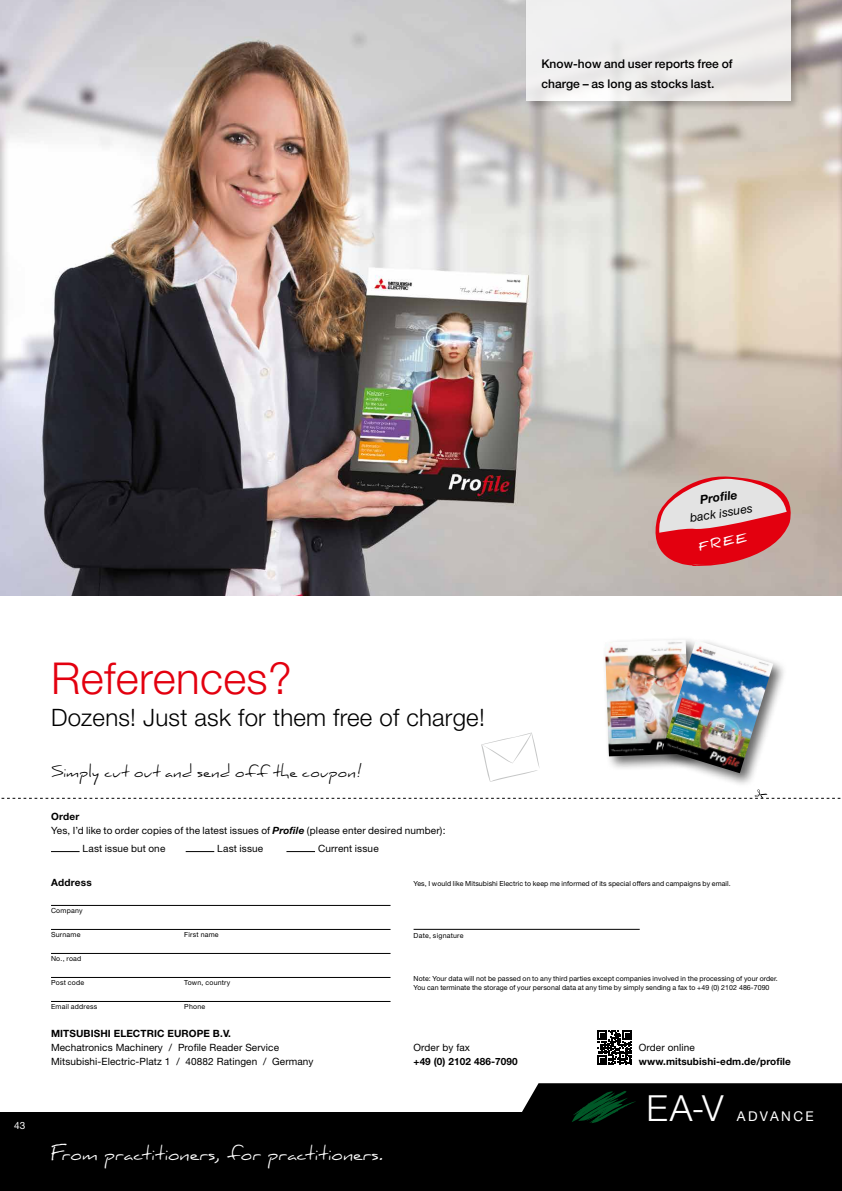
<style>
.page{position:relative;width:842px;height:1191px;background:#fff}
.page>*{position:absolute;margin:0;border:0;box-sizing:border-box;transform-origin:0 0}
.t1{font:300 44px "Helvetica Neue";letter-spacing:.01em;color:#e3000f}
.t2{font:300 36px "Helvetica Neue";color:#fff}
.t3{font:28px "Daniel Extended";color:#fff}
.t4{font:300 24px "Helvetica Neue";letter-spacing:.01em;color:#000}
.t5{font:23px "Daniel Extended";letter-spacing:.01em;color:#000}
.t6{font:13.5px "Helvetica Neue";letter-spacing:.18em;color:#fff}
.t7{font:500 12px/20px "Helvetica Neue";letter-spacing:.005em;color:#000}
.t8{font:italic 12px "Helvetica Neue";color:#000}
.t9{font:italic 700 12px "Helvetica Neue";color:#000}
.t10{font:700 12px "Daniel";color:#fff}
.t11{font:10px/14px "Helvetica Neue";letter-spacing:.01em;color:#000}
.t12{font:700 10px "Helvetica Neue";letter-spacing:.01em;color:#000}
.t13{font:10px "Helvetica Neue";color:#fff}
.t14{font:7px/9px "Helvetica Neue";letter-spacing:.01em;color:#000}
.t15{font:7px "Helvetica Neue";letter-spacing:.03em;color:#000}
.s1{font-weight:700}
.s2{font-weight:700;font-style:italic}
</style>
<div class="page">
<div style="left:0;top:1111px;width:842px;height:80px;background:#000"></div>
<svg style="left:514px;top:1083px;width:328px;height:40px"></svg>
<img style="left:0;top:0;width:842px;height:595px">
<svg style="left:51px;top:851px;width:29px;height:1px"></svg>
<svg style="left:186px;top:851px;width:28px;height:1px"></svg>
<svg style="left:286px;top:851px;width:29px;height:1px"></svg>
<hr style="left:51px;top:905px;width:339px;height:1px;background:#000">
<hr style="left:51px;top:929px;width:339px;height:1px;background:#000">
<hr style="left:51px;top:953px;width:339px;height:1px;background:#000">
<hr style="left:51px;top:977px;width:339px;height:1px;background:#000">
<hr style="left:51px;top:1001px;width:339px;height:1px;background:#000">
<hr style="left:414px;top:929px;width:226px;height:1px;background:#000">
<div style="left:524px;top:0;width:277px;height:111px;background:#000;opacity:.3"></div>
<div style="left:526px;top:0;width:265px;height:101px;background:linear-gradient(to right,#f0f0f1,#eae7e6)"></div>
<svg style="left:647px;top:474px;width:150px;height:97px;background:#d68486"></svg>
<svg style="left:481px;top:732px;width:59px;height:50px"></svg>
<svg style="left:1px;top:789px;width:840px;height:10px"></svg>
<svg style="left:597px;top:1030px;width:35px;height:35px"></svg>
<div style="left:602px;top:636px;width:103px;height:135px;background:#000;opacity:.6"></div>
<img style="left:605px;top:639px;width:55px;height:117px">
<div style="left:660px;top:637px;width:128px;height:151px;background:#000;opacity:.6"></div>
<img style="left:662px;top:640px;width:111px;height:133px">
<h3 class="t7" style="left:541px;top:54px;width:193px">Know-how and user reports free of charge – as long as stocks last.</h3>
<h3 class="t9" style="left:699px;top:493px;width:39px;rotate:-9deg">Profile</h3>
<h3 class="t8" style="left:689px;top:511px;width:65px;rotate:-9deg">back issues</h3>
<h3 class="t10" style="left:697px;top:539px;width:50px;rotate:-10deg">free</h3>
<h3 class="t13" style="left:14px;top:1119px;width:13px">43</h3>
<h1 class="t1" style="left:51px;top:651px;width:242px">References?</h1>
<h3 class="t4" style="left:51px;top:702px;width:435px">Dozens! Just ask for them free of charge!</h3>
<h3 class="t5" style="left:51px;top:758px;width:311px">Simply cut out and send off the coupon!</h3>
<h3 class="t11" style="left:51px;top:809px;width:396px"><span class="s1">Order<br></span>Yes, I’d like to order copies of the latest issues of <span class="s2">Profile</span> (please enter desired number):</h3>
<h3 class="t11" style="left:83px;top:841px;width:84px">Last issue but one</h3>
<h3 class="t11" style="left:217px;top:841px;width:48px">Last issue</h3>
<h3 class="t11" style="left:318px;top:841px;width:62px">Current issue</h3>
<h3 class="t12" style="left:51px;top:876px;width:42px">Address</h3>
<p class="t14" style="left:51px;top:905px;width:33px">Company</p>
<p class="t14" style="left:51px;top:929px;width:31px">Surname</p>
<p class="t15" style="left:184px;top:930px;width:36px">First name</p>
<p class="t14" style="left:51px;top:953px;width:32px">No. , road</p>
<p class="t14" style="left:51px;top:977px;width:35px">Post code</p>
<p class="t15" style="left:184px;top:978px;width:48px">Town, country</p>
<p class="t15" style="left:51px;top:1002px;width:48px">Email address</p>
<p class="t14" style="left:184px;top:1001px;width:22px">Phone</p>
<p class="t14" style="left:414px;top:878px;width:318px">Yes, I would like Mitsubishi Electric to keep me informed of its special offers and campaigns by email.</p>
<p class="t15" style="left:414px;top:931px;width:51px">Date, signature</p>
<p class="t14" style="left:414px;top:974px;width:365px">Note: Your data will not be passed on to any third parties except companies involved in the processing of your order.<br>You can terminate the storage of your personal data at any time by simply sending a fax to +49 (0) 2102 486-7090</p>
<h3 class="t12" style="left:51px;top:1027px;width:181px">MITSUBISHI ELECTRIC EUROPE B.V.</h3>
<h3 class="t11" style="left:51px;top:1040px;width:264px">Mechatronics Machinery / Profile Reader Service<br>Mitsubishi-Electric-Platz 1 / 40882 Ratingen / Germany</h3>
<h3 class="t11" style="left:414px;top:1040px;width:58px">Order by fax</h3>
<h3 class="t12" style="left:414px;top:1055px;width:106px">+49 (0) 2102 486-7090</h3>
<h3 class="t3" style="left:51px;top:1136px;width:334px">From practitioners, for practitioners.</h3>
<h3 class="t11" style="left:639px;top:1040px;width:57px">Order online</h3>
<h3 class="t12" style="left:639px;top:1055px;width:154px">www.mitsubishi-edm.de/profile</h3>
<h2 class="t2" style="left:646px;top:1086px;width:78px">EA-V</h2>
<h3 class="t6" style="left:737px;top:1108px;width:78px">Advance</h3>
</div>
